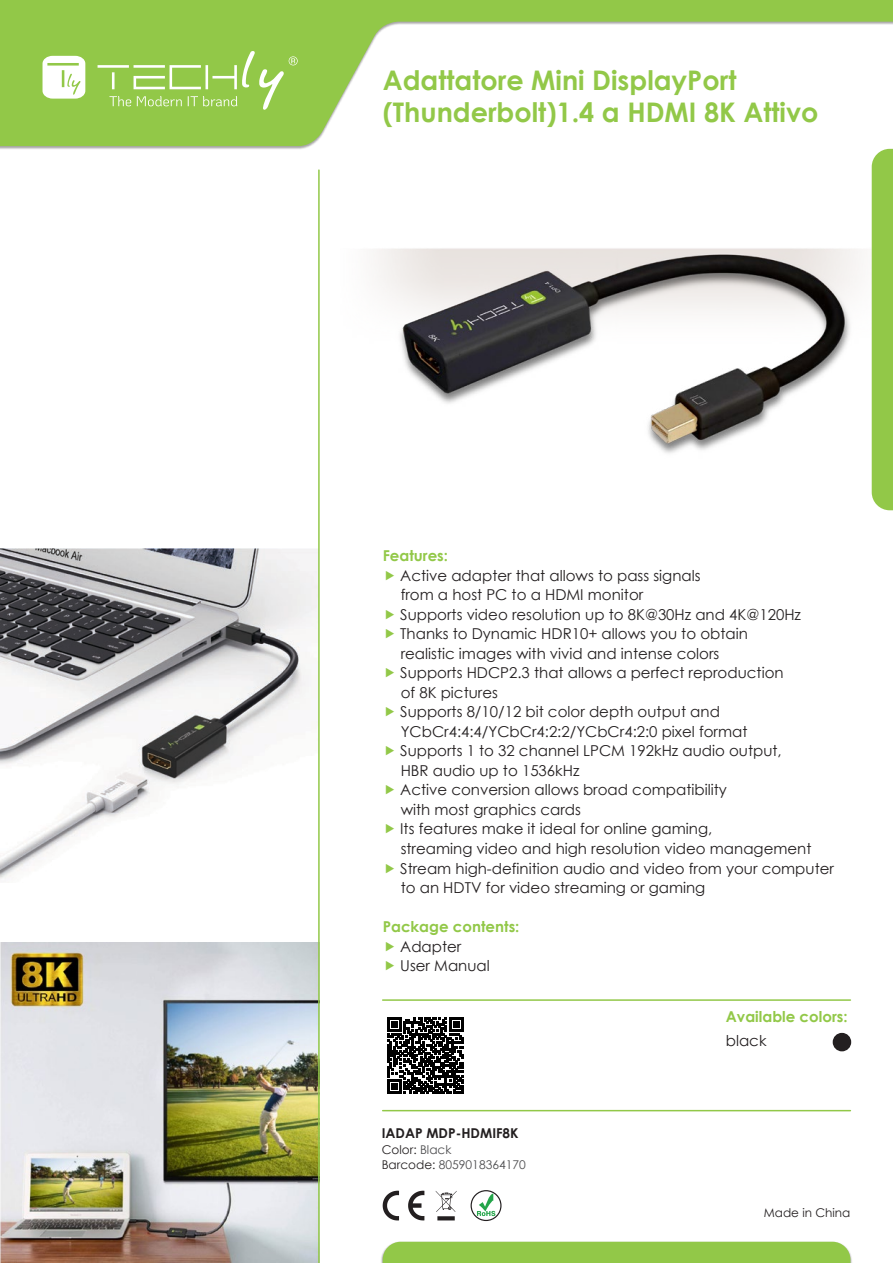
<style>
.page{position:relative;width:893px;height:1263px;background:#fff}
.page>*{position:absolute;margin:0;border:0;box-sizing:border-box;transform-origin:0 0}
.t1{font:700 27px/32.4px "Century Gothic";color:#92c848}
.t2{font:15px/19.5px "Century Gothic";color:#231f20}
.t3{font:700 15px "Century Gothic";color:#92c848}
.t4{font:700 13.5px "Century Gothic";color:#231f20}
.t5{font:12px/14.4px "Century Gothic";color:#4d4d4f}
.t6{font:12px "Century Gothic";color:#231f20}
.s1{color:#231f20}
</style>
<div class="page">
<img style="left:0;top:942px;width:318px;height:320px">
<img style="left:0;top:548px;width:318px;height:331px">
<img style="left:373px;top:206px;width:499px;height:270px">
<img style="left:0;top:146px;width:893px;height:3px">
<svg style="left:0;top:0;width:893px;height:146px"></svg>
<svg style="left:43px;top:56px;width:42px;height:43px"></svg>
<hr style="left:98px;top:65px;width:31px;height:3px;background:#fff">
<svg style="left:109px;top:51px;width:189px;height:59px;background:#a0cf60"></svg>
<svg style="left:387px;top:1017px;width:76px;height:76px"></svg>
<hr style="left:318px;top:170px;width:2px;height:1093px;background:#92c848">
<hr style="left:383px;top:999px;width:467px;height:2px;background:#92c848">
<hr style="left:383px;top:1110px;width:467px;height:1px;background:#92c848">
<img style="left:381px;top:1241px;width:471px;height:22px">
<div style="left:383px;top:1242px;width:467px;height:21px;background:#92c848"></div>
<div style="left:872px;top:149px;width:21px;height:361px;background:#92c848"></div>
<svg style="left:408px;top:1191px;width:16px;height:29px"></svg>
<svg style="left:383px;top:1191px;width:16px;height:29px"></svg>
<svg style="left:471px;top:1190px;width:31px;height:31px"></svg>
<svg style="left:477px;top:1193px;width:18px;height:23px"></svg>
<svg style="left:436px;top:1191px;width:21px;height:29px"></svg>
<div style="left:833px;top:1033px;width:17px;height:17px;background:#231f20;border-radius:50%"></div>
<div style="left:833px;top:1033px;width:18px;height:18px;border:2px solid #231f20;border-radius:50%"></div>
<h1 class="t1" style="left:383px;top:63px;width:437px">Adattatore Mini DisplayPort (Thunderbolt)1.4 a HDMI 8K Attivo</h1>
<p class="t3" style="left:383px;top:545px;width:67px">Features:</p>
<p class="t2" style="left:400px;top:565px;width:435px">Active adapter that allows to pass signals<br>from a host PC to a HDMI monitor<br>Supports video resolution up to 8K@30Hz and 4K@120Hz Thanks to Dynamic HDR10+ allows you to obtain<br>realistic images with vivid and intense colors<br>Supports HDCP2.3 that allows a perfect reproduction<br>of 8K pictures<br>Supports 8/10/12 bit color depth output and YCbCr4:4:4/YCbCr4:2:2/YCbCr4:2:0 pixel format<br>Supports 1 to 32 channel LPCM 192kHz audio output,<br>HBR audio up to 1536kHz<br>Active conversion allows broad compatibility<br>with most graphics cards<br>Its features make it ideal for online gaming,<br>streaming video and high resolution video management Stream high-definition audio and video from your computer to an HDTV for video streaming or gaming</p>
<p class="t3" style="left:383px;top:915px;width:138px">Package contents:</p>
<p class="t2" style="left:400px;top:936px;width:91px">Adapter<br>User Manual</p>
<p class="t4" style="left:382px;top:1122px;width:138px">IADAP MDP-HDMIF8K</p>
<p class="t5" style="left:382px;top:1142px;width:146px"><span class="s1">Color:</span> Black<br><span class="s1">Barcode:</span> 8059018364170</p>
<p class="t3" style="left:726px;top:1005px;width:123px">Available colors:</p>
<p class="t2" style="left:726px;top:1030px;width:42px">black</p>
<p class="t6" style="left:764px;top:1204px;width:88px">Made in China</p>
</div>
